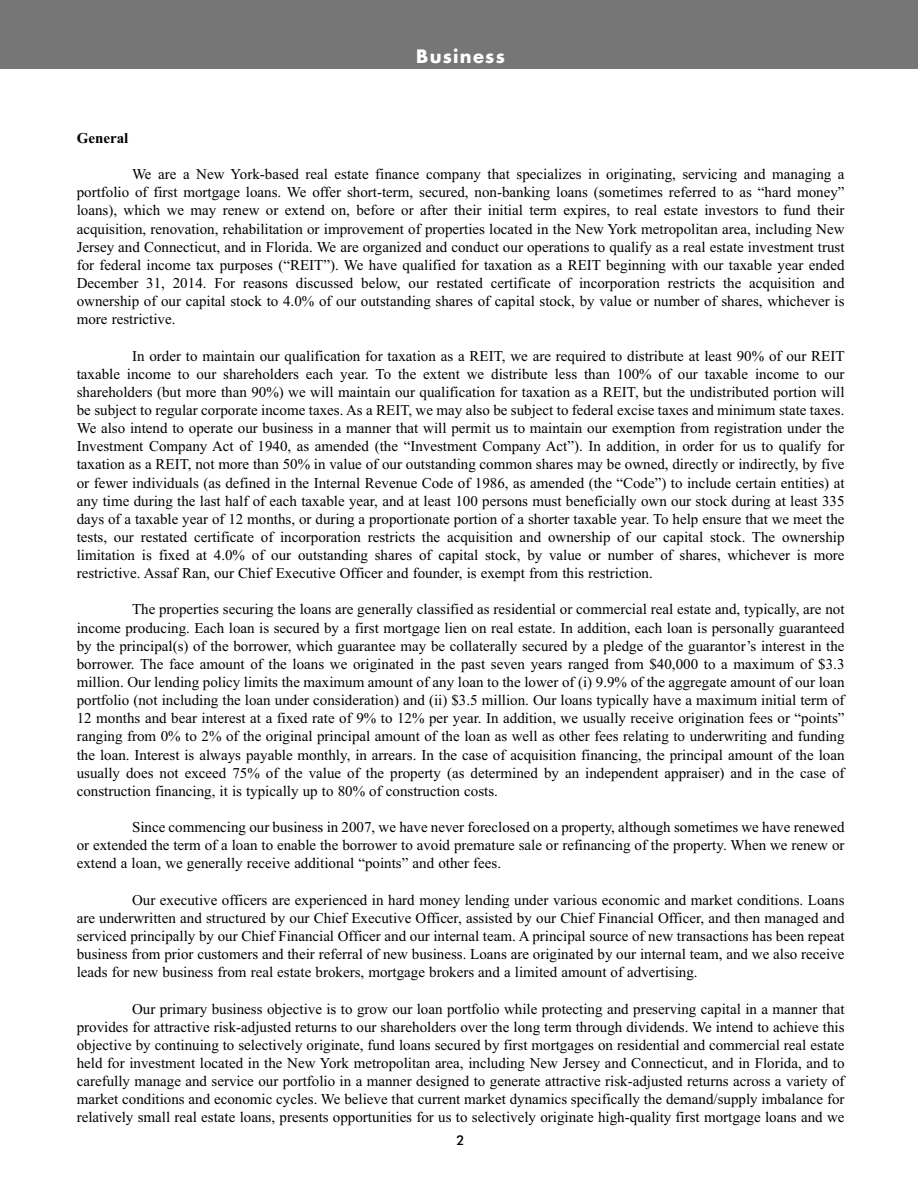
<style>
.page{position:relative;width:918px;height:1188px;background:#fff}
.page>*{position:absolute;margin:0;border:0;box-sizing:border-box;transform-origin:0 0}
.t1{font:700 18px "Futura";letter-spacing:.07em;color:#fff}
.t2{font:15px/18.1px "Times New Roman";color:#000;text-align:justify}
.t3{font:700 15px "Times New Roman";color:#000}
.t4{font:500 13.5px "Futura BT";color:#000}
</style>
<div class="page">
<div style="left:0;top:0;width:918px;height:69px;background:#767676"></div>
<p class="t1" style="left:416px;top:43px;width:90px">Business</p>
<p class="t3" style="left:77px;top:129px;width:53px">General</p>
<p class="t2" style="left:77px;top:165px;width:769px;text-indent:55px">We are a New York-based real estate finance company that specializes in originating, servicing and managing a portfolio of first mortgage loans. We offer short-term, secured, non-banking loans (sometimes referred to as “hard money” loans), which we may renew or extend on, before or after their initial term expires, to real estate investors to fund their acquisition, renovation, rehabilitation or improvement of properties located in the New York metropolitan area, including New Jersey and Connecticut, and in Florida. We are organized and conduct our operations to qualify as a real estate investment trust for federal income tax purposes (“REIT”). We have qualified for taxation as a REIT beginning with our taxable year ended December 31, 2014. For reasons discussed below, our restated certificate of incorporation restricts the acquisition and ownership of our capital stock to 4.0% of our outstanding shares of capital stock, by value or number of shares, whichever is more restrictive.</p>
<p class="t2" style="left:77px;top:346px;width:769px;text-indent:55px">In order to maintain our qualification for taxation as a REIT, we are required to distribute at least 90% of our REIT taxable income to our shareholders each year. To the extent we distribute less than 100% of our taxable income to our shareholders (but more than 90%) we will maintain our qualification for taxation as a REIT, but the undistributed portion will be subject to regular corporate income taxes. As a REIT, we may also be subject to federal excise taxes and minimum state taxes.<br>We also intend to operate our business in a manner that will permit us to maintain our exemption from registration under the Investment Company Act of 1940, as amended (the “Investment Company Act”). In addition, in order for us to qualify for taxation as a REIT, not more than 50% in value of our outstanding common shares may be owned, directly or indirectly, by five or fewer individuals (as defined in the Internal Revenue Code of 1986, as amended (the “Code”) to include certain entities) at any time during the last half of each taxable year, and at least 100 persons must beneficially own our stock during at least 335 days of a taxable year of 12 months, or during a proportionate portion of a shorter taxable year. To help ensure that we meet the tests, our restated certificate of incorporation restricts the acquisition and ownership of our capital stock. The ownership limitation is fixed at 4.0% of our outstanding shares of capital stock, by value or number of shares, whichever is more restrictive. Assaf Ran, our Chief Executive Officer and founder, is exempt from this restriction.</p>
<p class="t2" style="left:77px;top:600px;width:769px;text-indent:55px">The properties securing the loans are generally classified as residential or commercial real estate and, typically, are not income producing. Each loan is secured by a first mortgage lien on real estate. In addition, each loan is personally guaranteed by the principal(s) of the borrower, which guarantee may be collaterally secured by a pledge of the guarantor’s interest in the borrower. The face amount of the loans we originated in the past seven years ranged from $40,000 to a maximum of $3.3 million. Our lending policy limits the maximum amount of any loan to the lower of (i) 9.9% of the aggregate amount of our loan portfolio (not including the loan under consideration) and (ii) $3.5 million. Our loans typically have a maximum initial term of 12 months and bear interest at a fixed rate of 9% to 12% per year. In addition, we usually receive origination fees or “points” ranging from 0% to 2% of the original principal amount of the loan as well as other fees relating to underwriting and funding the loan. Interest is always payable monthly, in arrears. In the case of acquisition financing, the principal amount of the loan usually does not exceed 75% of the value of the property (as determined by an independent appraiser) and in the case of construction financing, it is typically up to 80% of construction costs.</p>
<p class="t2" style="left:77px;top:818px;width:769px;text-indent:55px">Since commencing our business in 2007, we have never foreclosed on a property, although sometimes we have renewed or extended the term of a loan to enable the borrower to avoid premature sale or refinancing of the property. When we renew or extend a loan, we generally receive additional “points” and other fees.</p>
<p class="t2" style="left:77px;top:890px;width:769px;text-indent:55px">Our executive officers are experienced in hard money lending under various economic and market conditions. Loans are underwritten and structured by our Chief Executive Officer, assisted by our Chief Financial Officer, and then managed and serviced principally by our Chief Financial Officer and our internal team. A principal source of new transactions has been repeat business from prior customers and their referral of new business. Loans are originated by our internal team, and we also receive leads for new business from real estate brokers, mortgage brokers and a limited amount of advertising.</p>
<p class="t2" style="left:77px;top:999px;width:769px;text-indent:55px">Our primary business objective is to grow our loan portfolio while protecting and preserving capital in a manner that provides for attractive risk-adjusted returns to our shareholders over the long term through dividends. We intend to achieve this objective by continuing to selectively originate, fund loans secured by first mortgages on residential and commercial real estate held for investment located in the New York metropolitan area, including New Jersey and Connecticut, and in Florida, and to carefully manage and service our portfolio in a manner designed to generate attractive risk-adjusted returns across a variety of market conditions and economic cycles. We believe that current market dynamics specifically the demand/supply imbalance for relatively small real estate loans, presents opportunities for us to selectively originate high-quality first mortgage loans and we</p>
<p class="t4" style="left:457px;top:1132px;width:10px">2</p>
</div>
